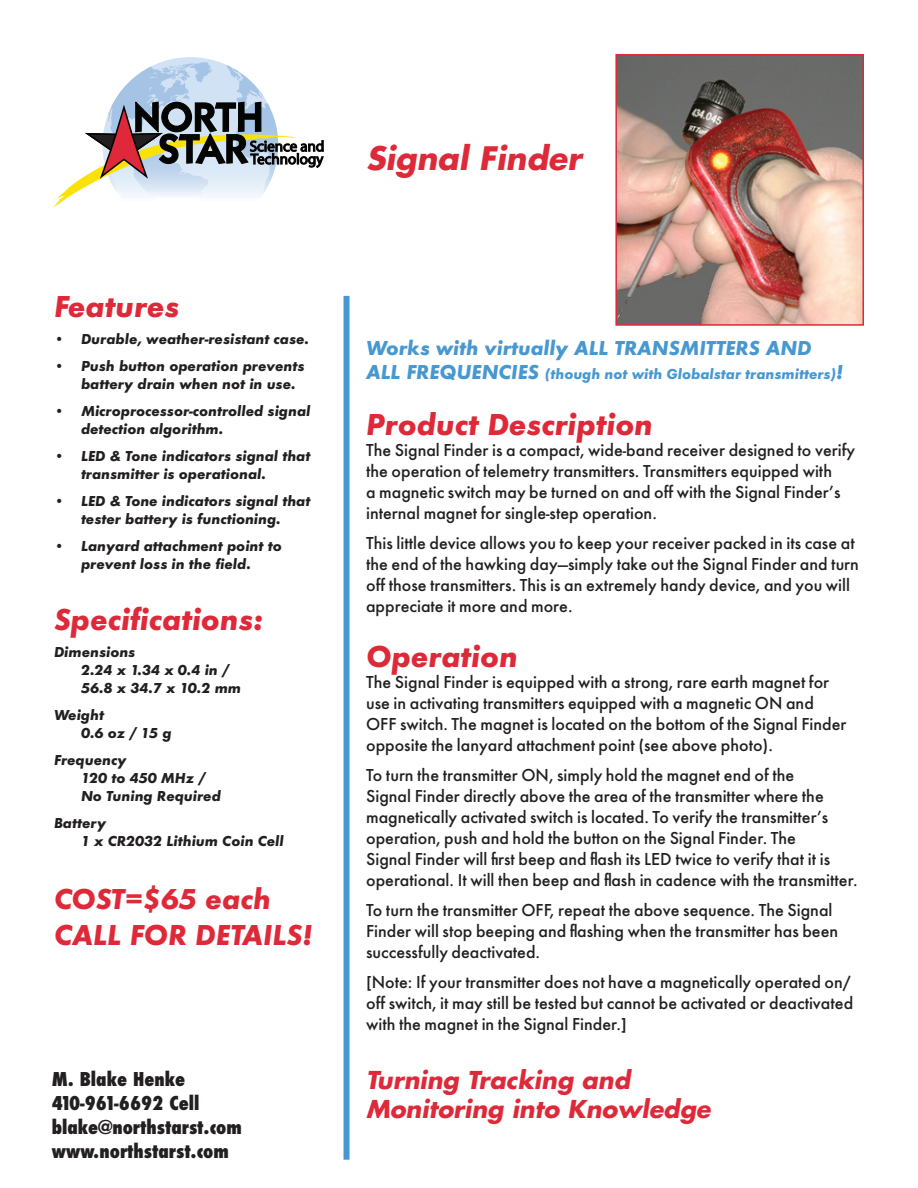
<style>
.page{position:relative;width:918px;height:1188px;background:#fff}
.page>*{position:absolute;margin:0;border:0;box-sizing:border-box;transform-origin:0 0}
.spec_black{font:31.5px "Futura Bld Itl";color:#de2939}
.RED_HEAD{font:italic 700 31.5px "Futura";color:#de2939}
.spec_black-2{font:30px "Futura Bld Itl";color:#de2939}
.RED_HEAD-2{font:italic 700 24px/28.8px "Futura";color:#de2939}
.t1{font:21px "Futura Ext Bld Cnd";color:#231f20}
.spec_black-3{font:21px "Futura Bld Itl";color:#4798d1}
.para{font:18px/21px "Futura Mdm";color:#231f20}
.spec_black-4{font:15px/18px "Futura Bld Itl";color:#231f20}
.spec_black-5{font:15px "Futura Bld Itl";color:#4798d1}
.s1{font-size:21px}
</style>
<div class="page">
<img style="left:618px;top:57px;width:243px;height:266px">
<div style="left:615px;top:54px;width:249px;height:272px;border:2px solid #de2939"></div>
<img style="left:114px;top:57px;width:153px;height:45px">
<svg style="left:190px;top:62px;width:14px;height:11px"></svg>
<svg style="left:52px;top:102px;width:272px;height:106px"></svg>
<div style="left:344px;top:296px;width:6px;height:864px;background:#4798d1"></div>
<p class="spec_black" style="left:54px;top:285px;width:127px">Features</p>
<p class="spec_black-4" style="left:54px;top:331px;width:257px">• Durable, weather-resistant case.</p>
<p class="spec_black-4" style="left:81px;top:358px;width:225px;text-indent:-27px">• Push button operation prevents battery drain when not in use.</p>
<p class="spec_black-4" style="left:81px;top:403px;width:231px;text-indent:-27px">• Microprocessor-controlled signal detection algorithm.</p>
<p class="spec_black-4" style="left:81px;top:448px;width:231px;text-indent:-27px">• LED &amp; Tone indicators signal that transmitter is operational.</p>
<p class="spec_black-4" style="left:54px;top:493px;width:258px;text-align:center">• LED &amp; Tone indicators signal that tester battery is functioning.</p>
<p class="spec_black-4" style="left:54px;top:538px;width:229px;text-align:center">• Lanyard attachment point to prevent loss in the field.</p>
<p class="spec_black" style="left:54px;top:599px;width:211px">Specifications:</p>
<p class="spec_black-4" style="left:81px;top:645px;width:162px;text-indent:-27px">Dimensions<br>2.24 x 1.34 x 0.4 in /<br>56.8 x 34.7 x 10.2 mm</p>
<p class="spec_black-4" style="left:81px;top:708px;width:92px;text-indent:-27px">Weight<br>0.6 oz / 15 g</p>
<p class="spec_black-4" style="left:81px;top:753px;width:141px;text-indent:-27px">Frequency<br>120 to 450 MHz /<br>No Tuning Required</p>
<p class="spec_black-4" style="left:81px;top:816px;width:204px;text-indent:-27px">Battery<br>1 x CR2032 Lithium Coin Cell</p>
<p class="spec_black-2" style="left:54px;top:879px;width:218px">COST=$65 each</p>
<p class="spec_black-2" style="left:54px;top:915px;width:260px">CALL FOR DETAILS!</p>
<p class="t1" style="left:52px;top:1065px;width:135px">M. Blake Henke</p>
<p class="t1" style="left:52px;top:1089px;width:149px">410-961-6692 Cell</p>
<p class="t1" style="left:52px;top:1113px;width:192px">blake@northstarst.com</p>
<p class="t1" style="left:52px;top:1137px;width:179px">www.northstarst.com</p>
<p class="RED_HEAD" style="left:366px;top:136px;width:217px">Signal Finder</p>
<p class="spec_black-3" style="left:366px;top:334px;width:447px">Works with virtually ALL TRANSMITTERS AND</p>
<p class="spec_black-5" style="left:366px;top:364px;width:479px"><span class="s1">ALL FREQUENCIES</span> (though not with Globalstar transmitters)<span class="s1">!</span></p>
<p class="spec_black" style="left:366px;top:403px;width:288px">Product Description</p>
<p class="para" style="left:366px;top:441px;width:491px">The Signal Finder is a compact, wide-band receiver designed to verify the operation of telemetry transmitters. Transmitters equipped with<br>a magnetic switch may be turned on and off with the Signal Finder’s internal magnet for single-step operation.</p>
<p class="para" style="left:366px;top:534px;width:494px">This little device allows you to keep your receiver packed in its case at the end of the hawking day—simply take out the Signal Finder and turn off those transmitters. This is an extremely handy device, and you will appreciate it more and more.</p>
<p class="spec_black" style="left:366px;top:636px;width:153px">Operation</p>
<p class="para" style="left:366px;top:673px;width:482px">The Signal Finder is equipped with a strong, rare earth magnet for use in activating transmitters equipped with a magnetic ON and OFF switch. The magnet is located on the bottom of the Signal Finder opposite the lanyard attachment point (see above photo).</p>
<p class="para" style="left:366px;top:766px;width:493px">To turn the transmitter ON, simply hold the magnet end of the<br>Signal Finder directly above the area of the transmitter where the magnetically activated switch is located. To verify the transmitter’s operation, push and hold the button on the Signal Finder. The<br>Signal Finder will first beep and flash its LED twice to verify that it is operational. It will then beep and flash in cadence with the transmitter.</p>
<p class="para" style="left:366px;top:901px;width:474px">To turn the transmitter OFF, repeat the above sequence. The Signal<br>Finder will stop beeping and flashing when the transmitter has been successfully deactivated.</p>
<p class="para" style="left:366px;top:973px;width:489px;text-align:justify">[Note: If your transmitter does not have a magnetically operated on/ off switch, it may still be tested but cannot be activated or deactivated with the magnet in the Signal Finder.]</p>
<p class="RED_HEAD-2" style="left:366px;top:1065px;width:346px">Turning Tracking and<br>Monitoring into Knowledge</p>
</div>
